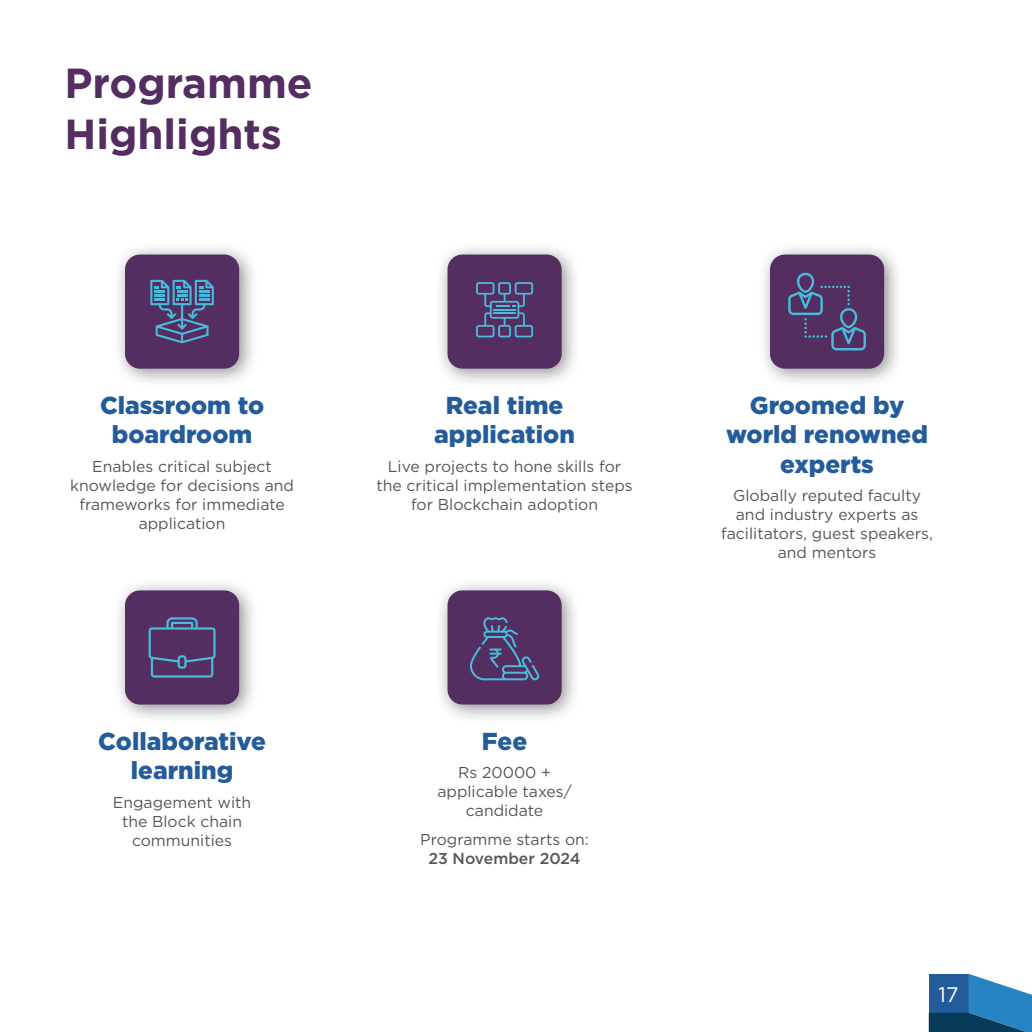
<style>
.page{position:relative;width:1032px;height:1032px;background:#fff}
.page>*{position:absolute;margin:0;border:0;box-sizing:border-box;transform-origin:0 0}
.t1{font:700 42px/50.4px "Gotham";color:#542d61}
.t2{font:900 24.5px/29.4px "Gotham";color:#245c9b;text-align:center}
.t3{font:21px "Gotham";color:#fff}
.t4{font:15.75px/18.9px "Gotham";color:#54565b;text-align:center}
.t5{font:500 15.75px "Gotham";color:#54565b}
</style>
<div class="page">
<svg style="left:929px;top:974px;width:103px;height:58px;background:#3777a7"></svg>
<div style="left:112px;top:241px;width:147px;height:148px;background:#000;opacity:.45"></div>
<div style="left:125px;top:254px;width:114px;height:115px;background:#542d61;border-radius:15px"></div>
<div style="left:112px;top:577px;width:147px;height:148px;background:#000;opacity:.45"></div>
<div style="left:125px;top:590px;width:114px;height:114px;background:#542d61;border-radius:15px"></div>
<div style="left:434px;top:241px;width:148px;height:148px;background:#000;opacity:.45"></div>
<div style="left:447px;top:254px;width:115px;height:115px;background:#542d61;border-radius:15px"></div>
<div style="left:434px;top:577px;width:148px;height:148px;background:#000;opacity:.45"></div>
<div style="left:447px;top:590px;width:115px;height:114px;background:#542d61;border-radius:15px"></div>
<div style="left:757px;top:241px;width:147px;height:148px;background:#000;opacity:.45"></div>
<div style="left:770px;top:254px;width:114px;height:115px;background:#542d61;border-radius:15px"></div>
<svg style="left:788px;top:273px;width:78px;height:77px"></svg>
<svg style="left:149px;top:617px;width:67px;height:60px"></svg>
<svg style="left:470px;top:617px;width:70px;height:63px"></svg>
<svg style="left:476px;top:282px;width:57px;height:55px"></svg>
<svg style="left:150px;top:280px;width:64px;height:63px"></svg>
<h1 class="t1" style="left:64px;top:58px;width:250px">Programme<br>Highlights</h1>
<h2 class="t2" style="left:100px;top:390px;width:166px">Classroom to boardroom</h2>
<p class="t4" style="left:70px;top:457px;width:225px">Enables critical subject knowledge for decisions and frameworks for immediate application</p>
<h2 class="t2" style="left:98px;top:726px;width:169px">Collaborative learning</h2>
<p class="t4" style="left:113px;top:792px;width:140px">Engagement with the Block chain communities</p>
<h2 class="t2" style="left:434px;top:390px;width:142px">Real time application</h2>
<p class="t4" style="left:376px;top:457px;width:258px">Live projects to hone skills for the critical implementation steps for Blockchain adoption</p>
<h2 class="t2" style="left:482px;top:726px;width:47px">Fee</h2>
<p class="t4" style="left:437px;top:763px;width:136px">Rs 20000 + applicable taxes/ candidate</p>
<p class="t4" style="left:420px;top:830px;width:170px">Programme starts on:</p>
<p class="t5" style="left:428px;top:848px;width:154px">23 November 2024</p>
<h2 class="t2" style="left:726px;top:390px;width:203px">Groomed by world renowned experts</h2>
<p class="t4" style="left:721px;top:486px;width:213px">Globally reputed faculty and industry experts as facilitators, guest speakers, and mentors</p>
<h3 class="t3" style="left:938px;top:981px;width:22px">17</h3>
</div>
